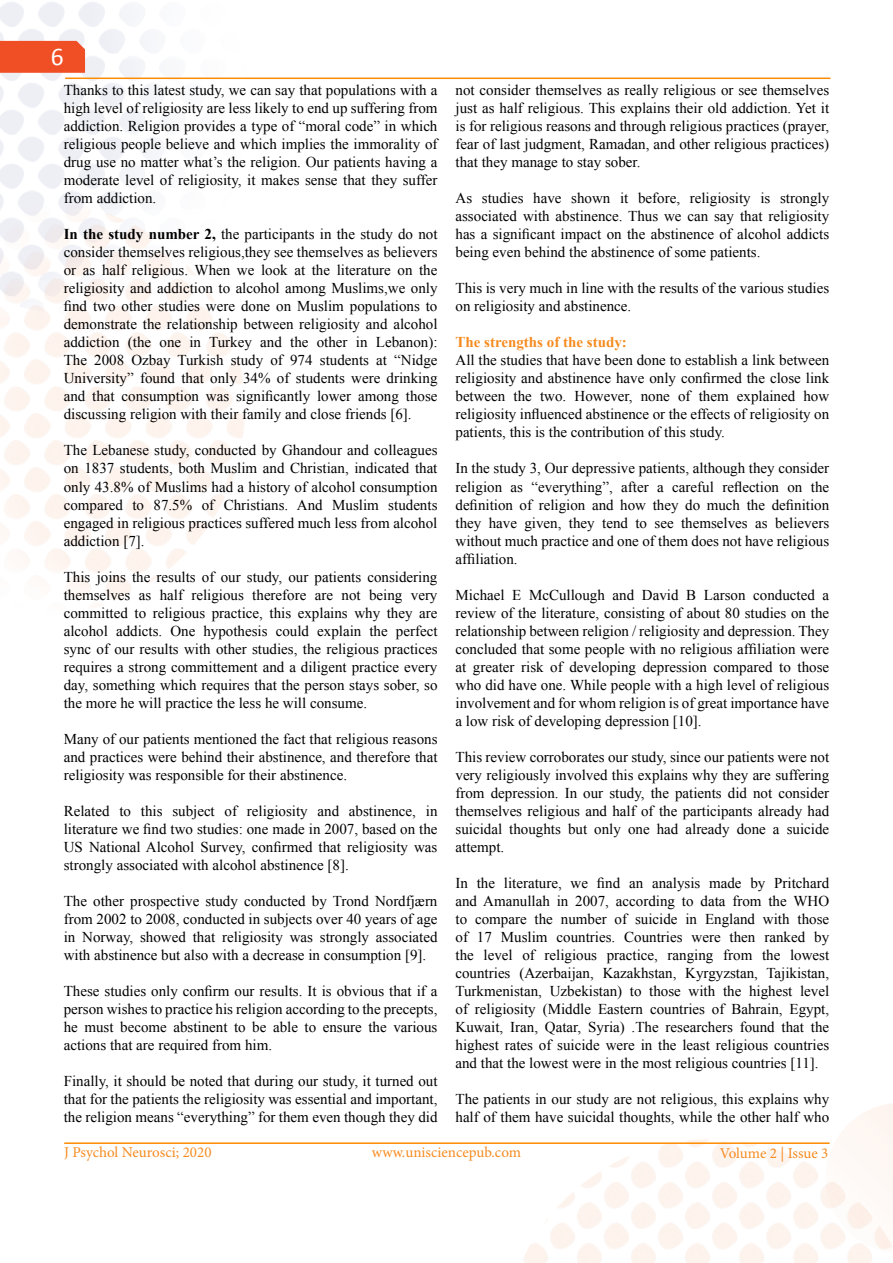
<style>
.page{position:relative;width:893px;height:1263px;background:#fff}
.page>*{position:absolute;margin:0;border:0;box-sizing:border-box;transform-origin:0 0}
.t1{font:25.5px "Calibri";color:#fff}
.t2{font:15px/18px "Times New Roman";color:#000;text-align:justify}
.t3{font:15px "Minion Pro";color:#f68b20}
.t4{font:700 15px "Times New Roman";color:#f68b1f}
.s1{font-weight:700}
</style>
<div class="page">
<svg style="left:841px;top:1103px;width:52px;height:36px"></svg>
<div style="left:0;top:41px;width:85px;height:32px;background:#f04e25"></div>
<hr style="left:64px;top:1142px;width:766px;height:2px;background:#ff8b01">
<hr style="left:65px;top:78px;width:765px;height:1px;background:#ff8b01">
<h1 class="t1" style="left:51px;top:40px;width:14px">6</h1>
<p class="t2" style="left:64px;top:81px;width:375px">Thanks to this latest study, we can say that populations with a high level of religiosity are less likely to end up suffering from addiction. Religion provides a type of “moral code” in which religious people believe and which implies the immorality of drug use no matter what’s the religion. Our patients having a moderate level of religiosity, it makes sense that they suffer from addiction.</p>
<p class="t2" style="left:64px;top:225px;width:375px"><span class="s1">In the study number 2,</span> the participants in the study do not consider themselves religious,they see themselves as believers or as half religious. When we look at the literature on the religiosity and addiction to alcohol among Muslims,we only find two other studies were done on Muslim populations to demonstrate the relationship between religiosity and alcohol addiction (the one in Turkey and the other in Lebanon):<br>The 2008 Ozbay Turkish study of 974 students at “Nidge University” found that only 34% of students were drinking and that consumption was significantly lower among those discussing religion with their family and close friends [6].</p>
<p class="t2" style="left:64px;top:441px;width:375px">The Lebanese study, conducted by Ghandour and colleagues on 1837 students, both Muslim and Christian, indicated that only 43.8% of Muslims had a history of alcohol consumption compared to 87.5% of Christians. And Muslim students engaged in religious practices suffered much less from alcohol addiction [7].</p>
<p class="t2" style="left:64px;top:567px;width:375px">This joins the results of our study, our patients considering themselves as half religious therefore are not being very committed to religious practice, this explains why they are alcohol addicts. One hypothesis could explain the perfect sync of our results with other studies, the religious practices requires a strong committement and a diligent practice every day, something which requires that the person stays sober, so the more he will practice the less he will consume.</p>
<p class="t2" style="left:64px;top:729px;width:375px">Many of our patients mentioned the fact that religious reasons and practices were behind their abstinence, and therefore that religiosity was responsible for their abstinence.</p>
<p class="t2" style="left:64px;top:801px;width:375px">Related to this subject of religiosity and abstinence, in literature we find two studies: one made in 2007, based on the US National Alcohol Survey, confirmed that religiosity was strongly associated with alcohol abstinence [8].</p>
<p class="t2" style="left:64px;top:891px;width:375px">The other prospective study conducted by Trond Nordfjærn from 2002 to 2008, conducted in subjects over 40 years of age in Norway, showed that religiosity was strongly associated with abstinence but also with a decrease in consumption [9].</p>
<p class="t2" style="left:64px;top:981px;width:375px">These studies only confirm our results. It is obvious that if a person wishes to practice his religion according to the precepts, he must become abstinent to be able to ensure the various actions that are required from him.</p>
<p class="t2" style="left:64px;top:1071px;width:375px">Finally, it should be noted that during our study, it turned out that for the patients the religiosity was essential and important, the religion means “everything” for them even though they did</p>
<p class="t2" style="left:455px;top:81px;width:375px">not consider themselves as really religious or see themselves just as half religious. This explains their old addiction. Yet it is for religious reasons and through religious practices (prayer, fear of last judgment, Ramadan, and other religious practices) that they manage to stay sober.</p>
<p class="t2" style="left:455px;top:189px;width:375px">As studies have shown it before, religiosity is strongly associated with abstinence. Thus we can say that religiosity has a significant impact on the abstinence of alcohol addicts being even behind the abstinence of some patients.</p>
<p class="t2" style="left:455px;top:279px;width:375px">This is very much in line with the results of the various studies on religiosity and abstinence.</p>
<p class="t4" style="left:455px;top:332px;width:173px">The strengths of the study:</p>
<p class="t2" style="left:455px;top:351px;width:375px">All the studies that have been done to establish a link between religiosity and abstinence have only confirmed the close link between the two. However, none of them explained how religiosity influenced abstinence or the effects of religiosity on patients, this is the contribution of this study.</p>
<p class="t2" style="left:455px;top:459px;width:375px">In the study 3, Our depressive patients, although they consider religion as “everything”, after a careful reflection on the definition of religion and how they do much the definition they have given, they tend to see themselves as believers without much practice and one of them does not have religious affiliation.</p>
<p class="t2" style="left:455px;top:585px;width:375px">Michael E McCullough and David B Larson conducted a review of the literature, consisting of about 80 studies on the relationship between religion / religiosity and depression. They concluded that some people with no religious affiliation were at greater risk of developing depression compared to those who did have one. While people with a high level of religious involvement and for whom religion is of great importance have a low risk of developing depression [10].</p>
<p class="t2" style="left:455px;top:747px;width:375px">This review corroborates our study, since our patients were not very religiously involved this explains why they are suffering from depression. In our study, the patients did not consider themselves religious and half of the participants already had suicidal thoughts but only one had already done a suicide attempt.</p>
<p class="t2" style="left:455px;top:873px;width:375px">In the literature, we find an analysis made by Pritchard and Amanullah in 2007, according to data from the WHO to compare the number of suicide in England with those of 17 Muslim countries. Countries were then ranked by the level of religious practice, ranging from the lowest countries (Azerbaijan, Kazakhstan, Kyrgyzstan, Tajikistan, Turkmenistan, Uzbekistan) to those with the highest level of religiosity (Middle Eastern countries of Bahrain, Egypt, Kuwait, Iran, Qatar, Syria) .The researchers found that the highest rates of suicide were in the least religious countries and that the lowest were in the most religious countries [11].</p>
<p class="t2" style="left:455px;top:1089px;width:375px">The patients in our study are not religious, this explains why half of them have suicidal thoughts, while the other half who</p>
<p class="t3" style="left:64px;top:1142px;width:149px">J Psychol Neurosci; 2020</p>
<p class="t3" style="left:372px;top:1142px;width:151px">www.unisciencepub.com</p>
<p class="t3" style="left:720px;top:1143px;width:110px">Volume 2 | Issue 3</p>
</div>
